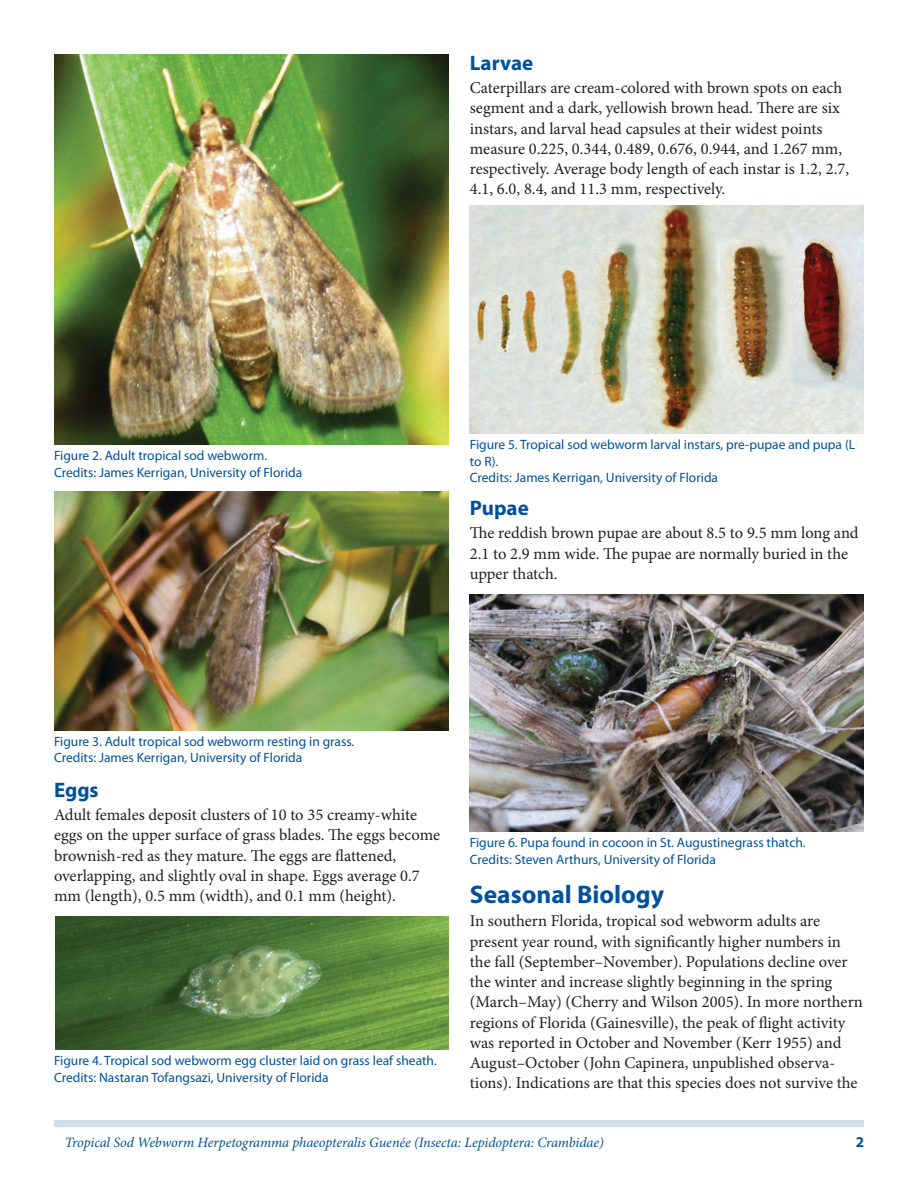
<style>
.page{position:relative;width:918px;height:1188px;background:#fff}
.page>*{position:absolute;margin:0;border:0;box-sizing:border-box;transform-origin:0 0}
.SectionHeading0{font:700 25.5px "Myriad Pro";color:#01519a}
.SectionHeading1{font:700 21px "Myriad Pro";color:#01519a}
.Paragraph{font:16.5px/20.2px "Minion Pro";color:#231f20}
.t1{font:700 15px "Myriad Pro";color:#01519a}
.RunningTitleItalics{font:italic 14.25px "Minion Pro";letter-spacing:-.01em;color:#01519a}
.FigureCaption{font:13.5px/16.5px "Myriad Pro";color:#01519a}
</style>
<div class="page">
<div style="left:54px;top:1120px;width:810px;height:7px;background:#d0deeb"></div>
<img style="left:54px;top:54px;width:394px;height:391px">
<img style="left:54px;top:491px;width:394px;height:239px">
<img style="left:55px;top:916px;width:393px;height:134px">
<img style="left:470px;top:206px;width:394px;height:228px">
<img style="left:470px;top:594px;width:394px;height:238px">
<p class="SectionHeading1" style="left:470px;top:49px;width:65px">Larvae</p>
<p class="Paragraph" style="left:470px;top:78px;width:381px">Caterpillars are cream-colored with brown spots on each segment and a dark, yellowish brown head. There are six instars, and larval head capsules at their widest points measure 0.225, 0.344, 0.489, 0.676, 0.944, and 1.267 mm, respectively. Average body length of each instar is 1.2, 2.7, 4.1, 6.0, 8.4, and 11.3 mm, respectively.</p>
<p class="FigureCaption" style="left:54px;top:447px;width:215px">Figure 2. Adult tropical sod webworm.</p>
<p class="FigureCaption" style="left:54px;top:464px;width:250px">Credits: James Kerrigan, University of Florida</p>
<p class="FigureCaption" style="left:470px;top:436px;width:387px">Figure 5. Tropical sod webworm larval instars, pre-pupae and pupa (L to R).</p>
<p class="FigureCaption" style="left:470px;top:469px;width:250px">Credits: James Kerrigan, University of Florida</p>
<p class="SectionHeading1" style="left:470px;top:494px;width:60px">Pupae</p>
<p class="Paragraph" style="left:470px;top:523px;width:390px">The reddish brown pupae are about 8.5 to 9.5 mm long and<br>2.1 to 2.9 mm wide. The pupae are normally buried in the upper thatch.</p>
<p class="FigureCaption" style="left:54px;top:733px;width:302px">Figure 3. Adult tropical sod webworm resting in grass.</p>
<p class="FigureCaption" style="left:54px;top:749px;width:250px">Credits: James Kerrigan, University of Florida</p>
<p class="SectionHeading1" style="left:54px;top:776px;width:46px">Eggs</p>
<p class="Paragraph" style="left:54px;top:805px;width:388px">Adult females deposit clusters of 10 to 35 creamy-white eggs on the upper surface of grass blades. The eggs become brownish-red as they mature. The eggs are flattened, overlapping, and slightly oval in shape. Eggs average 0.7 mm (length), 0.5 mm (width), and 0.1 mm (height).</p>
<p class="FigureCaption" style="left:54px;top:1052px;width:384px">Figure 4. Tropical sod webworm egg cluster laid on grass leaf sheath.</p>
<p class="FigureCaption" style="left:54px;top:1069px;width:276px">Credits: Nastaran Tofangsazi, University of Florida</p>
<p class="FigureCaption" style="left:470px;top:834px;width:337px">Figure 6. Pupa found in cocoon in St. Augustinegrass thatch.</p>
<p class="FigureCaption" style="left:470px;top:851px;width:248px">Credits: Steven Arthurs, University of Florida</p>
<p class="SectionHeading0" style="left:470px;top:878px;width:196px">Seasonal Biology</p>
<p class="Paragraph" style="left:470px;top:911px;width:395px">In southern Florida, tropical sod webworm adults are present year round, with significantly higher numbers in the fall (September–November). Populations decline over the winter and increase slightly beginning in the spring (March–May) (Cherry and Wilson 2005). In more northern regions of Florida (Gainesville), the peak of flight activity was reported in October and November (Kerr 1955) and August–October (John Capinera, unpublished observa&shy;tions). Indications are that this species does not survive the</p>
<p class="RunningTitleItalics" style="left:65px;top:1133px;width:541px">Tropical Sod Webworm Herpetogramma phaeopteralis Guenée (Insecta: Lepidoptera: Crambidae)</p>
<p class="t1" style="left:856px;top:1133px;width:10px">2</p>
</div>
